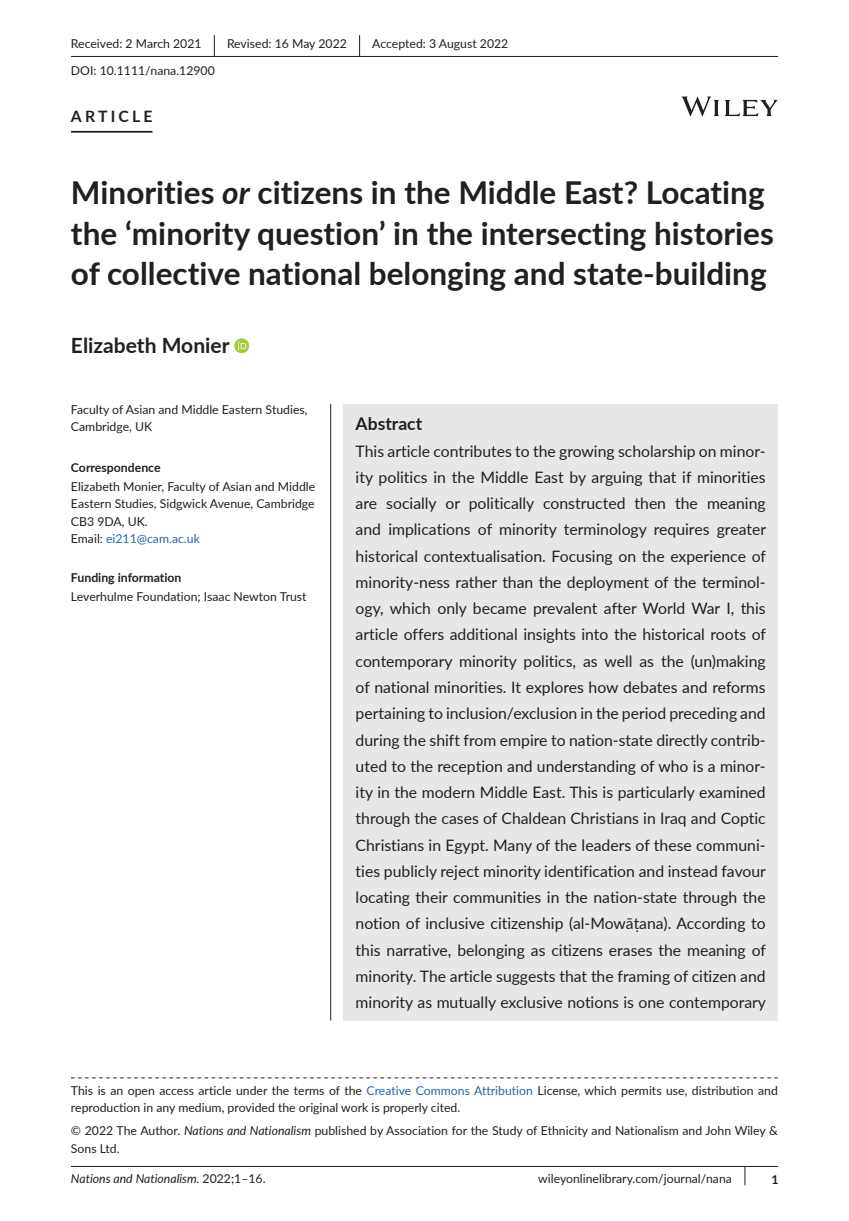
<style>
.page{position:relative;width:849px;height:1221px;background:#fff}
.page>*{position:absolute;margin:0;border:0;box-sizing:border-box;transform-origin:0 0}
.t1{font:700 31.5px/40.2px "Lato";color:#231f20}
.t2{font:700 21px "Lato";color:#231f20}
.t3{font:700 17.5px "Lato";color:#231f20}
.t4{font:15.75px/26.2px "Lato";color:#231f20;text-align:justify}
.t5{font:700 15.75px "Lato";letter-spacing:.2em;color:#231f20}
.t6{font:12.25px/17.5px "Lato";color:#231f20}
.t7{font:700 12.25px "Lato";color:#231f20}
.t8{font:italic 12.25px "Lato";color:#231f20}
.s1{font-style:italic}
.s2{color:#2564af}
.s3{font-style:normal}
</style>
<div class="page">
<div style="left:343px;top:404px;width:434px;height:616px;background:#e6e7e9"></div>
<hr style="left:71px;top:56px;width:706px;height:1px;background:#231f20">
<hr style="left:71px;top:131px;width:81px;height:2px;background:#231f20">
<svg style="left:234px;top:338px;width:15px;height:15px"></svg>
<svg style="left:238px;top:341px;width:8px;height:8px"></svg>
<svg style="left:214px;top:35px;width:1px;height:21px"></svg>
<svg style="left:359px;top:35px;width:1px;height:21px"></svg>
<hr style="left:71px;top:1165px;width:706px;height:1px;background:#231f20">
<svg style="left:744px;top:1166px;width:1px;height:19px"></svg>
<svg style="left:71px;top:1077px;width:706px;height:1px"></svg>
<svg style="left:681px;top:96px;width:96px;height:21px"></svg>
<hr style="left:330px;top:404px;width:1px;height:616px;background:#231f20">
<p class="t6" style="left:71px;top:35px;width:132px">Received: 2 March 2021</p>
<p class="t6" style="left:227px;top:35px;width:121px">Revised: 16 May 2022</p>
<p class="t6" style="left:372px;top:35px;width:137px">Accepted: 3 August 2022</p>
<p class="t6" style="left:71px;top:61px;width:145px">DOI: 10.1111/nana.12900</p>
<p class="t5" style="left:71px;top:105px;width:83px">ARTICLE</p>
<h1 class="t1" style="left:71px;top:171px;width:704px">Minorities <span class="s1">or</span> citizens in the Middle East? Locating the ‘minority question’ in the intersecting histories of collective national belonging and state-building</h1>
<h2 class="t2" style="left:71px;top:330px;width:160px">Elizabeth Monier</h2>
<p class="t6" style="left:71px;top:400px;width:238px">Faculty of Asian and Middle Eastern Studies,<br>Cambridge, UK</p>
<p class="t7" style="left:71px;top:458px;width:91px">Correspondence</p>
<p class="t6" style="left:71px;top:477px;width:246px">Elizabeth Monier, Faculty of Asian and Middle<br>Eastern Studies, Sidgwick Avenue, Cambridge<br>CB3 9DA, UK.<br>Email: <span class="s2">ei211@cam.ac.uk</span></p>
<p class="t7" style="left:71px;top:568px;width:112px">Funding information</p>
<p class="t6" style="left:71px;top:587px;width:237px">Leverhulme Foundation; Isaac Newton Trust</p>
<p class="t3" style="left:355px;top:411px;width:68px">Abstract</p>
<p class="t4" style="left:355px;top:437px;width:412px">This article contributes to the growing scholarship on minor&shy;ity politics in the Middle East by arguing that if minorities are socially or politically constructed then the meaning and implications of minority terminology requires greater historical contextualisation. Focusing on the experience of minority-ness rather than the deployment of the terminol&shy;ogy, which only became prevalent after World War I, this article offers additional insights into the historical roots of contemporary minority politics, as well as the (un)making of national minorities. It explores how debates and reforms pertaining to inclusion/exclusion in the period preceding and during the shift from empire to nation-state directly contrib&shy;uted to the reception and understanding of who is a minor&shy;ity in the modern Middle East. This is particularly examined through the cases of Chaldean Christians in Iraq and Coptic Christians in Egypt. Many of the leaders of these communi&shy;ties publicly reject minority identification and instead favour locating their communities in the nation-state through the notion of inclusive citizenship (al-Mowāṭana). According to this narrative, belonging as citizens erases the meaning of minority. The article suggests that the framing of citizen and minority as mutually exclusive notions is one contemporary</p>
<p class="t6" style="left:71px;top:1081px;width:708px">This is an open access article under the terms of the <span class="s2">Creative Commons Attribution</span> License, which permits use, distribution and reproduction in any medium, provided the original work is properly cited.</p>
<p class="t6" style="left:71px;top:1121px;width:708px">© 2022 The Author. <span class="s1">Nations and Nationalism</span> published by Association for the Study of Ethnicity and Nationalism and John Wiley &amp;<br>Sons Ltd.</p>
<p class="t8" style="left:71px;top:1170px;width:196px">Nations and Nationalism. <span class="s3">2022;1–16.</span></p>
<p class="t6" style="left:538px;top:1169px;width:195px">wileyonlinelibrary.com/journal/nana</p>
<p class="t7" style="left:771px;top:1169px;width:9px">1</p>
</div>
